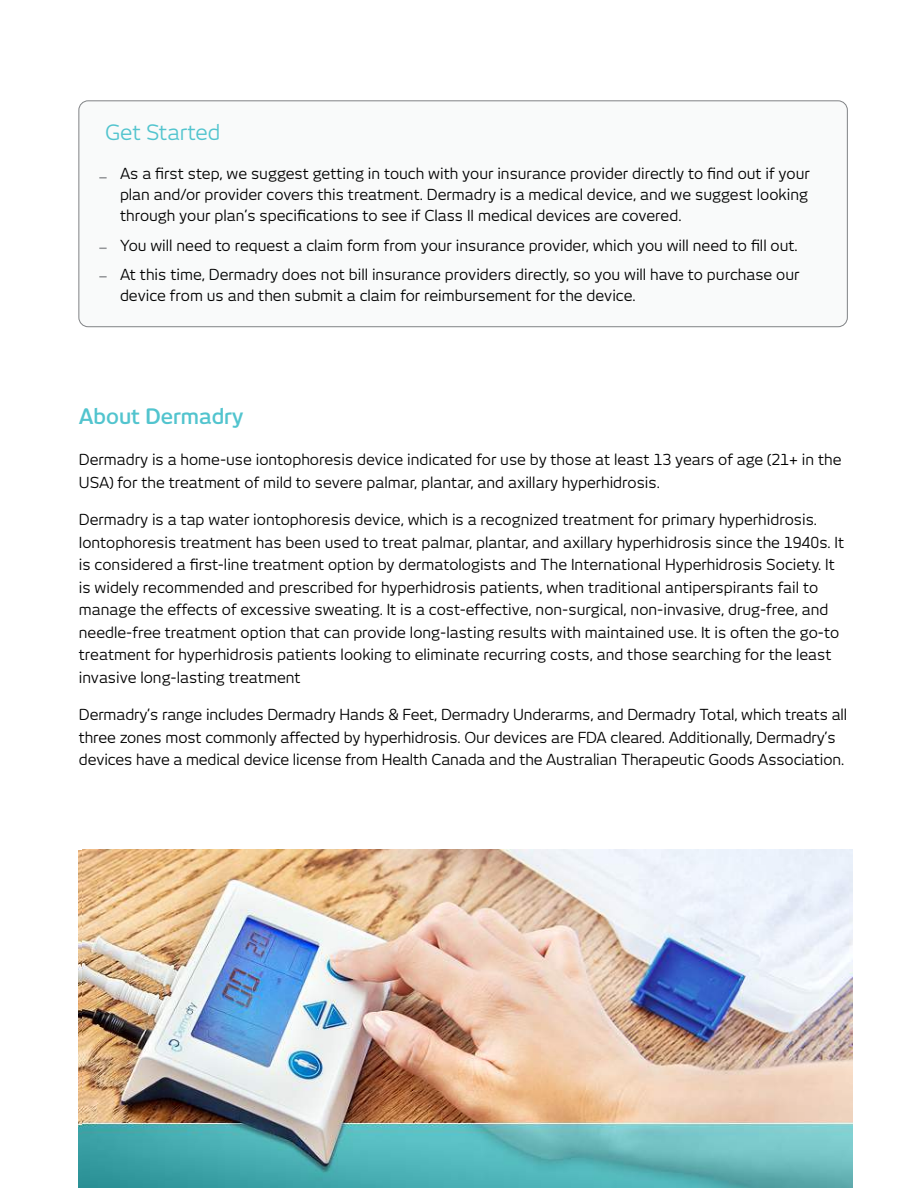
<style>
.page{position:relative;width:918px;height:1188px;background:#fff}
.page>*{position:absolute;margin:0;border:0;box-sizing:border-box;transform-origin:0 0}
.t1{font:600 21px "New June";letter-spacing:-.005em;color:#52c4ce}
.t2{font:21px "New June";letter-spacing:-.005em;color:#52c4ce}
.t3{font:15px/22.5px "New June";color:#000}
</style>
<div class="page">
<div style="left:79px;top:101px;width:768px;height:226px;background:#f9fafa;border-radius:9px"></div>
<div style="left:78px;top:100px;width:770px;height:227px;border:1px solid #808285;border-radius:9px"></div>
<svg style="left:99px;top:177px;width:8px;height:2px"></svg>
<svg style="left:99px;top:276px;width:8px;height:2px"></svg>
<img style="left:82px;top:850px;width:770px;height:338px">
<h1 class="t2" style="left:105px;top:120px;width:117px">Get Started</h1>
<p class="t3" style="left:120px;top:163px;width:691px;line-height:21px;text-align:justify">As a first step, we suggest getting in touch with your insurance provider directly to find out if your plan and/or provider covers this treatment. Dermadry is a medical device, and we suggest looking through your plan’s specifications to see if Class II medical devices are covered.</p>
<p class="t3" style="left:120px;top:232px;width:681px;line-height:28.5px">You will need to request a claim form from your insurance provider, which you will need to fill out.<br>At this time, Dermadry does not bill insurance providers directly, so you will have to purchase our</p>
<p class="t3" style="left:120px;top:284px;width:517px">device from us and then submit a claim for reimbursement for the device.</p>
<h1 class="t1" style="left:79px;top:404px;width:166px">About Dermadry</h1>
<p class="t3" style="left:79px;top:448px;width:764px">Dermadry is a home-use iontophoresis device indicated for use by those at least 13 years of age (21+ in the<br>USA) for the treatment of mild to severe palmar, plantar, and axillary hyperhidrosis.</p>
<p class="t3" style="left:79px;top:508px;width:767px">Dermadry is a tap water iontophoresis device, which is a recognized treatment for primary hyperhidrosis.<br>Iontophoresis treatment has been used to treat palmar, plantar, and axillary hyperhidrosis since the 1940s. It is considered a first-line treatment option by dermatologists and The International Hyperhidrosis Society. It is widely recommended and prescribed for hyperhidrosis patients, when traditional antiperspirants fail to manage the effects of excessive sweating. It is a cost-effective, non-surgical, non-invasive, drug-free, and needle-free treatment option that can provide long-lasting results with maintained use. It is often the go-to treatment for hyperhidrosis patients looking to eliminate recurring costs, and those searching for the least invasive long-lasting treatment</p>
<p class="t3" style="left:79px;top:703px;width:770px">Dermadry’s range includes Dermadry Hands &amp; Feet, Dermadry Underarms, and Dermadry Total, which treats all three zones most commonly affected by hyperhidrosis. Our devices are FDA cleared. Additionally, Dermadry’s devices have a medical device license from Health Canada and the Australian Therapeutic Goods Association.</p>
</div>
